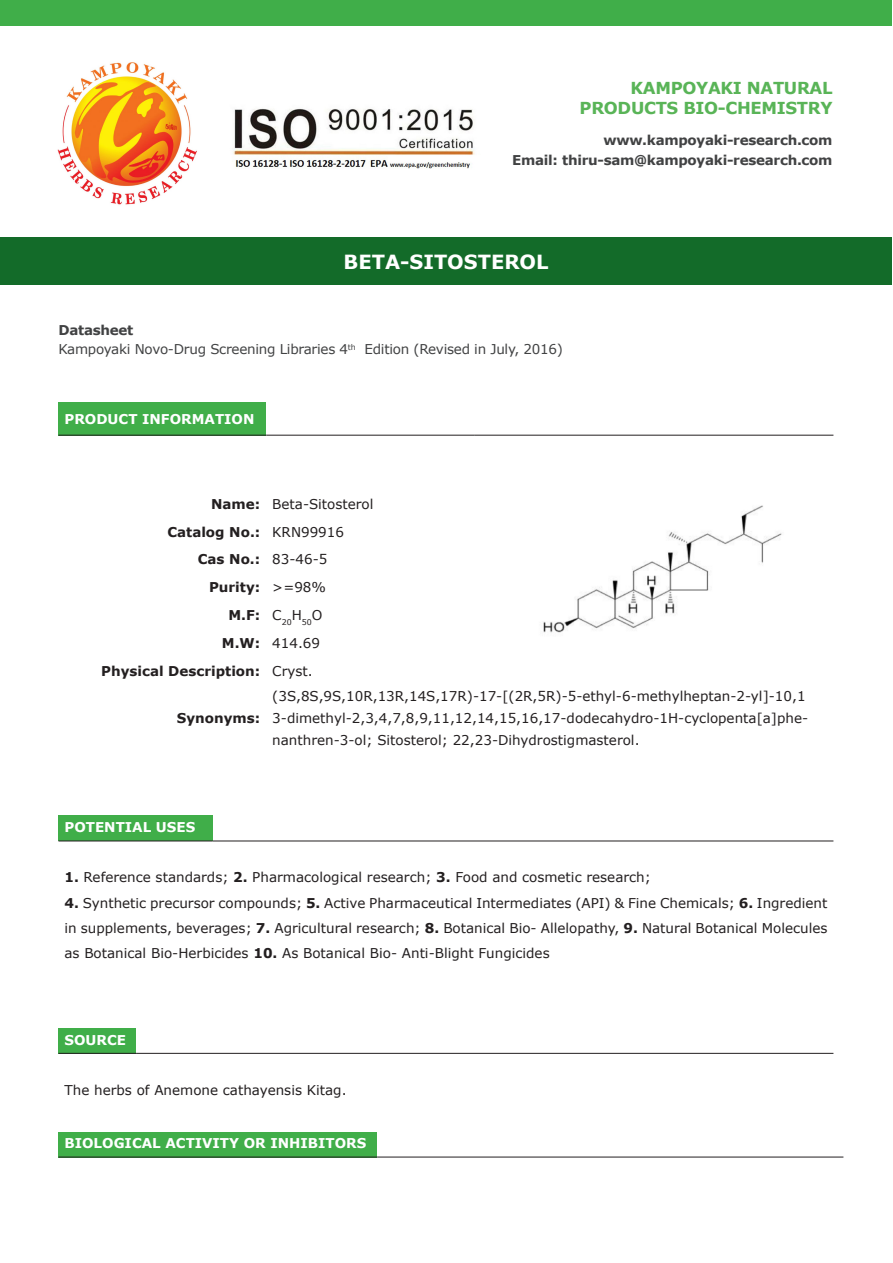
<style>
.page{position:relative;width:893px;height:1263px;background:#fff}
.page>*{position:absolute;margin:0;border:0;box-sizing:border-box;transform-origin:0 0}
.t1{font:700 19.5px "Verdana";color:#fff}
.t2{font:700 16.5px "Verdana";letter-spacing:-.02em;color:#59b457}
.t3{font:13.5px/22.2px "Verdana";color:#231f20}
.t4{font:700 13.5px "Verdana";letter-spacing:-.02em;color:#414243}
.t5{font:700 13.5px "Verdana";color:#fff}
.t6{font:700 13.5px "Verdana";color:#231f20}
.t7{font:13.5px "Verdana";letter-spacing:-.02em;color:#414243}
.t8{font:7.8px "Verdana";color:#231f20}
.s1{font-weight:700}
</style>
<div class="page">
<img style="left:232px;top:108px;width:243px;height:61px">
<img style="left:57px;top:62px;width:140px;height:143px">
<div style="left:1px;top:0;width:891px;height:26px;background:#40ae49"></div>
<div style="left:1px;top:238px;width:891px;height:47px;background:#136b29"></div>
<div style="left:58px;top:402px;width:208px;height:33px;background:#40ae49"></div>
<hr style="left:58px;top:435px;width:208px;height:1px;background:#231f20">
<hr style="left:266px;top:435px;width:209px;height:1px;background:#231f20">
<hr style="left:475px;top:435px;width:358px;height:1px;background:#231f20">
<img style="left:543px;top:505px;width:239px;height:128px">
<div style="left:58px;top:816px;width:155px;height:25px;background:#40ae49"></div>
<hr style="left:58px;top:841px;width:155px;height:1px;background:#231f20">
<hr style="left:213px;top:841px;width:620px;height:1px;background:#231f20">
<div style="left:58px;top:1028px;width:78px;height:25px;background:#40ae49"></div>
<hr style="left:58px;top:1053px;width:78px;height:1px;background:#231f20">
<hr style="left:136px;top:1053px;width:697px;height:1px;background:#231f20">
<div style="left:58px;top:1132px;width:319px;height:25px;background:#40ae49"></div>
<hr style="left:58px;top:1157px;width:319px;height:1px;background:#231f20">
<hr style="left:377px;top:1157px;width:466px;height:1px;background:#231f20">
<p class="t2" style="left:631px;top:78px;width:203px">KAMPOYAKI NATURAL</p>
<p class="t2" style="left:580px;top:97px;width:254px">PRODUCTS BIO-CHEMISTRY</p>
<p class="t4" style="left:603px;top:132px;width:231px">www.kampoyaki-research.com</p>
<p class="t4" style="left:512px;top:151px;width:322px">Email: thiru-sam@kampoyaki-research.com</p>
<p class="t1" style="left:344px;top:249px;width:207px">BETA-SITOSTEROL</p>
<p class="t4" style="left:58px;top:321px;width:76px">Datasheet</p>
<p class="t7" style="left:58px;top:341px;width:506px">Kampoyaki Novo-Drug Screening Libraries 4<sup>th</sup> Edition (Revised in July, 2016)</p>
<p class="t5" style="left:64px;top:410px;width:192px">PRODUCT INFORMATION</p>
<p class="t6" style="left:211px;top:495px;width:51px">Name:</p>
<p class="t3" style="left:272px;top:493px;width:103px">Beta-Sitosterol</p>
<p class="t6" style="left:167px;top:523px;width:94px">Catalog No.:</p>
<p class="t3" style="left:272px;top:521px;width:73px">KRN99916</p>
<p class="t6" style="left:198px;top:551px;width:64px">Cas No.:</p>
<p class="t3" style="left:272px;top:549px;width:57px">83-46-5</p>
<p class="t6" style="left:209px;top:578px;width:53px">Purity:</p>
<p class="t3" style="left:272px;top:576px;width:55px">&gt;=98%</p>
<p class="t6" style="left:228px;top:606px;width:33px">M.F:</p>
<p class="t8" style="left:272px;top:617px;width:52px"><sup>C</sup>20<sup>H</sup>50<sup>O</sup></p>
<p class="t6" style="left:222px;top:634px;width:40px">M.W:</p>
<p class="t3" style="left:272px;top:632px;width:49px">414.69</p>
<p class="t6" style="left:101px;top:662px;width:161px">Physical Description:</p>
<p class="t3" style="left:272px;top:660px;width:42px">Cryst.</p>
<p class="t6" style="left:177px;top:709px;width:85px">Synonyms:</p>
<p class="t3" style="left:272px;top:685px;width:537px">(3S,8S,9S,10R,13R,14S,17R)-17-[(2R,5R)-5-ethyl-6-methylheptan-2-yl]-10,1<br>3-dimethyl-2,3,4,7,8,9,11,12,14,15,16,17-dodecahydro-1H-cyclopenta[a]phe&shy;nanthren-3-ol; Sitosterol; 22,23-Dihydrostigmasterol.</p>
<p class="t5" style="left:64px;top:818px;width:132px">POTENTIAL USES</p>
<p class="t3" style="left:64px;top:866px;width:588px"><span class="s1">1.</span> Reference standards; <span class="s1">2.</span> Pharmacological research; <span class="s1">3.</span> Food and cosmetic research;</p>
<p class="t3" style="left:64px;top:890px;width:764px;line-height:25.2px;text-align:justify"><span class="s1">4.</span> Synthetic precursor compounds; <span class="s1">5.</span> Active Pharmaceutical Intermediates (API) &amp; Fine Chemicals; <span class="s1">6.</span> Ingredient in supplements, beverages; <span class="s1">7.</span> Agricultural research; <span class="s1">8.</span> Botanical Bio- Allelopathy, <span class="s1">9.</span> Natural Botanical Molecules as Botanical Bio-Herbicides <span class="s1">10.</span> As Botanical Bio- Anti-Blight Fungicides</p>
<p class="t5" style="left:64px;top:1031px;width:63px">SOURCE</p>
<p class="t3" style="left:64px;top:1079px;width:284px">The herbs of Anemone cathayensis Kitag.</p>
<p class="t5" style="left:64px;top:1134px;width:303px">BIOLOGICAL ACTIVITY OR INHIBITORS</p>
</div>
